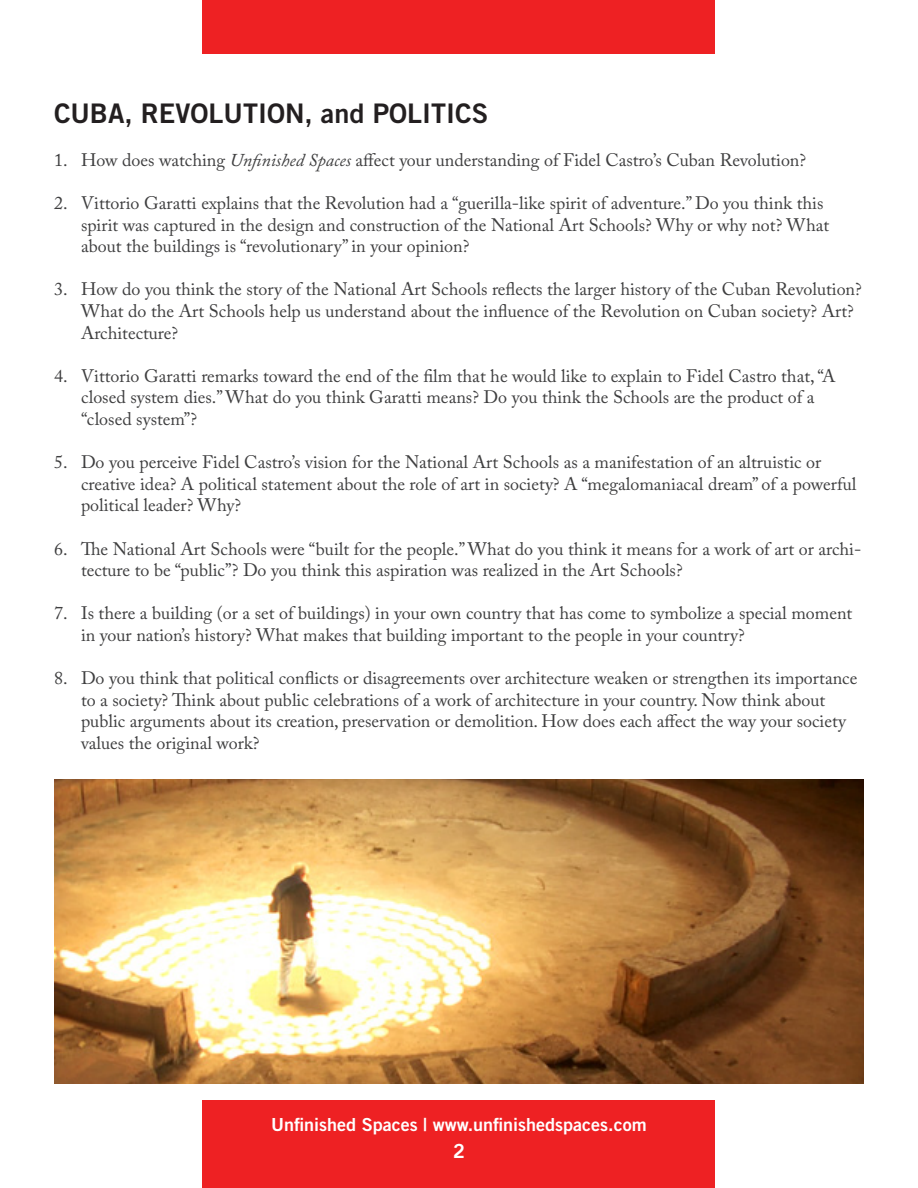
<style>
.page{position:relative;width:918px;height:1188px;background:#fff}
.page>*{position:absolute;margin:0;border:0;box-sizing:border-box;transform-origin:0 0}
.t1{font:27px "Trade Gothic Bold Two";color:#231f20}
.t2{font:19.5px "Trade Gothic Bold Two";color:#fff}
.t3{font:18px/21.6px "Adobe Caslon Pro";color:#3e3e3f}
.t4{font:18px "Trade Gothic Bold Two";color:#fff}
.s1{font-style:italic}
</style>
<div class="page">
<div style="left:202px;top:1100px;width:514px;height:88px;background:#ee2123"></div>
<div style="left:202px;top:0;width:514px;height:54px;background:#ee2123"></div>
<img style="left:54px;top:779px;width:810px;height:305px">
<p class="t1" style="left:54px;top:96px;width:436px">CUBA, REVOLUTION, and POLITICS</p>
<p class="t3" style="left:54px;top:149px;width:754px">1. How does watching <span class="s1">Unfinished Spaces</span> affect your understanding of Fidel Castro’s Cuban Revolution?</p>
<p class="t3" style="left:81px;top:192px;width:750px;text-indent:-27px">2. Vittorio Garatti explains that the Revolution had a “guerilla-like spirit of adventure.” Do you think this spirit was captured in the design and construction of the National Art Schools? Why or why not? What about the buildings is “revolutionary” in your opinion?</p>
<p class="t3" style="left:81px;top:278px;width:782px;text-indent:-27px">3. How do you think the story of the National Art Schools reflects the larger history of the Cuban Revolution?<br>What do the Art Schools help us understand about the influence of the Revolution on Cuban society? Art?<br>Architecture?</p>
<p class="t3" style="left:81px;top:365px;width:756px;text-indent:-27px">4. Vittorio Garatti remarks toward the end of the film that he would like to explain to Fidel Castro that, “A closed system dies.” What do you think Garatti means? Do you think the Schools are the product of a “closed system”?</p>
<p class="t3" style="left:81px;top:451px;width:777px;text-indent:-27px">5. Do you perceive Fidel Castro’s vision for the National Art Schools as a manifestation of an altruistic or creative idea? A political statement about the role of art in society? A “megalomaniacal dream” of a powerful political leader? Why?</p>
<p class="t3" style="left:81px;top:538px;width:782px;text-indent:-27px">6. The National Art Schools were “built for the people.” What do you think it means for a work of art or archi&shy;tecture to be “public”? Do you think this aspiration was realized in the Art Schools?</p>
<p class="t3" style="left:81px;top:602px;width:773px;text-indent:-27px">7. Is there a building (or a set of buildings) in your own country that has come to symbolize a special moment in your nation’s history? What makes that building important to the people in your country?</p>
<p class="t3" style="left:81px;top:667px;width:778px;text-indent:-27px">8. Do you think that political conflicts or disagreements over architecture weaken or strengthen its importance to a society? Think about public celebrations of a work of architecture in your country. Now think about public arguments about its creation, preservation or demolition. How does each affect the way your society values the original work?</p>
<p class="t4" style="left:271px;top:1114px;width:377px">Unfinished Spaces | www.unfinishedspaces.com</p>
<p class="t2" style="left:453px;top:1139px;width:13px">2</p>
</div>
